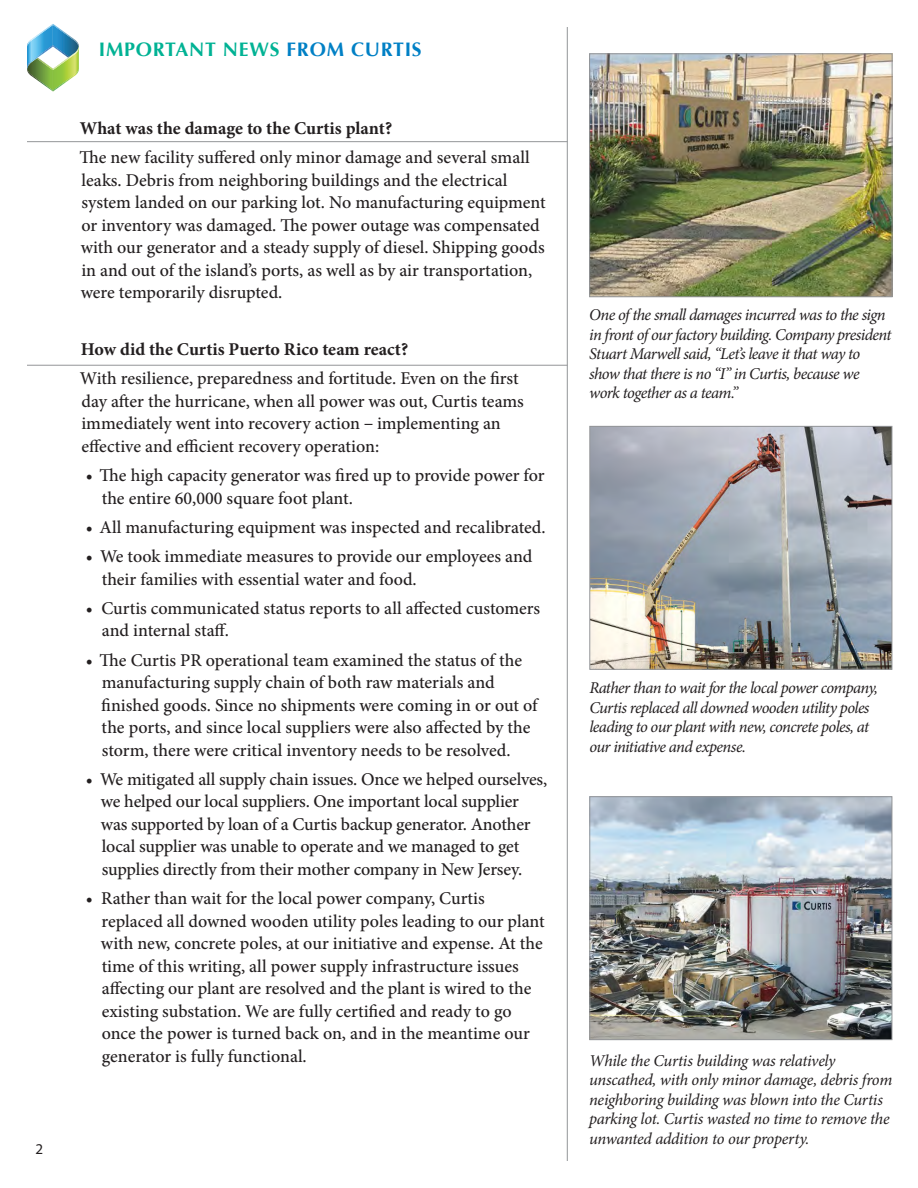
<style>
.page{position:relative;width:918px;height:1188px;background:#fff}
.page>*{position:absolute;margin:0;border:0;box-sizing:border-box;transform-origin:0 0}
.t1{font:700 19.5px "Optima";letter-spacing:.04em;color:#00b294}
.t2{font:500 18px/22.5px "Minion Pro";letter-spacing:-.005em;color:#231f20}
.t3{font:700 18px "Minion Pro";letter-spacing:-.005em;color:#231f20}
.t4{font:italic 16.5px/19.5px "Minion Pro";letter-spacing:-.035em;color:#231f20}
.t5{font:15px "Myriad Pro";color:#231f20}
.s1{color:#0080c5}
.s2{font-family:"Myriad Pro";font-weight:400}
</style>
<div class="page">
<hr style="left:27px;top:365px;width:540px;height:1px;background:#939598">
<hr style="left:567px;top:27px;width:1px;height:1134px;background:#939598">
<hr style="left:27px;top:141px;width:540px;height:1px;background:#939598">
<svg style="left:27px;top:24px;width:52px;height:68px"></svg>
<img style="left:591px;top:55px;width:299px;height:240px">
<div style="left:589px;top:53px;width:303px;height:244px;border:1px solid #939598"></div>
<img style="left:591px;top:428px;width:299px;height:240px">
<div style="left:589px;top:426px;width:303px;height:244px;border:1px solid #939598"></div>
<img style="left:591px;top:798px;width:299px;height:240px">
<div style="left:589px;top:796px;width:303px;height:244px;border:1px solid #939598"></div>
<p class="t5" style="left:36px;top:1140px;width:9px">2</p>
<p class="t1" style="left:99px;top:38px;width:324px">IMPORTANT NEWS <span class="s1">FROM CURTIS</span></p>
<p class="t3" style="left:80px;top:116px;width:314px">What was the damage to the Curtis plant?</p>
<p class="t2" style="left:79px;top:147px;width:468px">The new facility suffered only minor damage and several small leaks. Debris from neighboring buildings and the electrical system landed on our parking lot. No manufacturing equipment or inventory was damaged. The power outage was compensated with our generator and a steady supply of diesel. Shipping goods in and out of the island’s ports, as well as by air transportation, were temporarily disrupted.</p>
<p class="t3" style="left:81px;top:337px;width:329px">How did the Curtis Puerto Rico team react?</p>
<p class="t2" style="left:80px;top:367px;width:446px">With resilience, preparedness and fortitude. Even on the first day after the hurricane, when all power was out, Curtis teams immediately went into recovery action <span class="s2">–</span> implementing an effective and efficient recovery operation:</p>
<p class="t2" style="left:102px;top:464px;width:445px;text-indent:-16px">• The high capacity generator was fired up to provide power for the entire 60,000 square foot plant.</p>
<p class="t2" style="left:86px;top:516px;width:461px">• All manufacturing equipment was inspected and recalibrated.</p>
<p class="t2" style="left:102px;top:545px;width:432px;text-indent:-16px">• We took immediate measures to provide our employees and their families with essential water and food.</p>
<p class="t2" style="left:102px;top:597px;width:440px;text-indent:-16px">• Curtis communicated status reports to all affected customers and internal staff.</p>
<p class="t2" style="left:101px;top:649px;width:438px;text-indent:-16px">• The Curtis PR operational team examined the status of the manufacturing supply chain of both raw materials and finished goods. Since no shipments were coming in or out of the ports, and since local suppliers were also affected by the storm, there were critical inventory needs to be resolved.</p>
<p class="t2" style="left:101px;top:768px;width:448px;text-indent:-15px">• We mitigated all supply chain issues. Once we helped ourselves, we helped our local suppliers. One important local supplier was supported by loan of a Curtis backup generator. Another local supplier was unable to operate and we managed to get supplies directly from their mother company in New Jersey.</p>
<p class="t2" style="left:101px;top:887px;width:445px;text-indent:-15px">• Rather than wait for the local power company, Curtis replaced all downed wooden utility poles leading to our plant with new, concrete poles, at our initiative and expense. At the time of this writing, all power supply infrastructure issues affecting our plant are resolved and the plant is wired to the existing substation. We are fully certified and ready to go once the power is turned back on, and in the meantime our generator is fully functional.</p>
<p class="t4" style="left:589px;top:305px;width:304px">One of the small damages incurred was to the sign in front of our factory building. Company president Stuart Marwell said, “Let’s leave it that way to show that there is no “I” in Curtis, because we work together as a team.”</p>
<p class="t4" style="left:589px;top:678px;width:290px">Rather than to wait for the local power company, Curtis replaced all downed wooden utility poles leading to our plant with new, concrete poles, at our initiative and expense.</p>
<p class="t4" style="left:589px;top:1051px;width:305px">While the Curtis building was relatively unscathed, with only minor damage, debris from neighboring building was blown into the Curtis parking lot. Curtis wasted no time to remove the unwanted addition to our property.</p>
</div>
